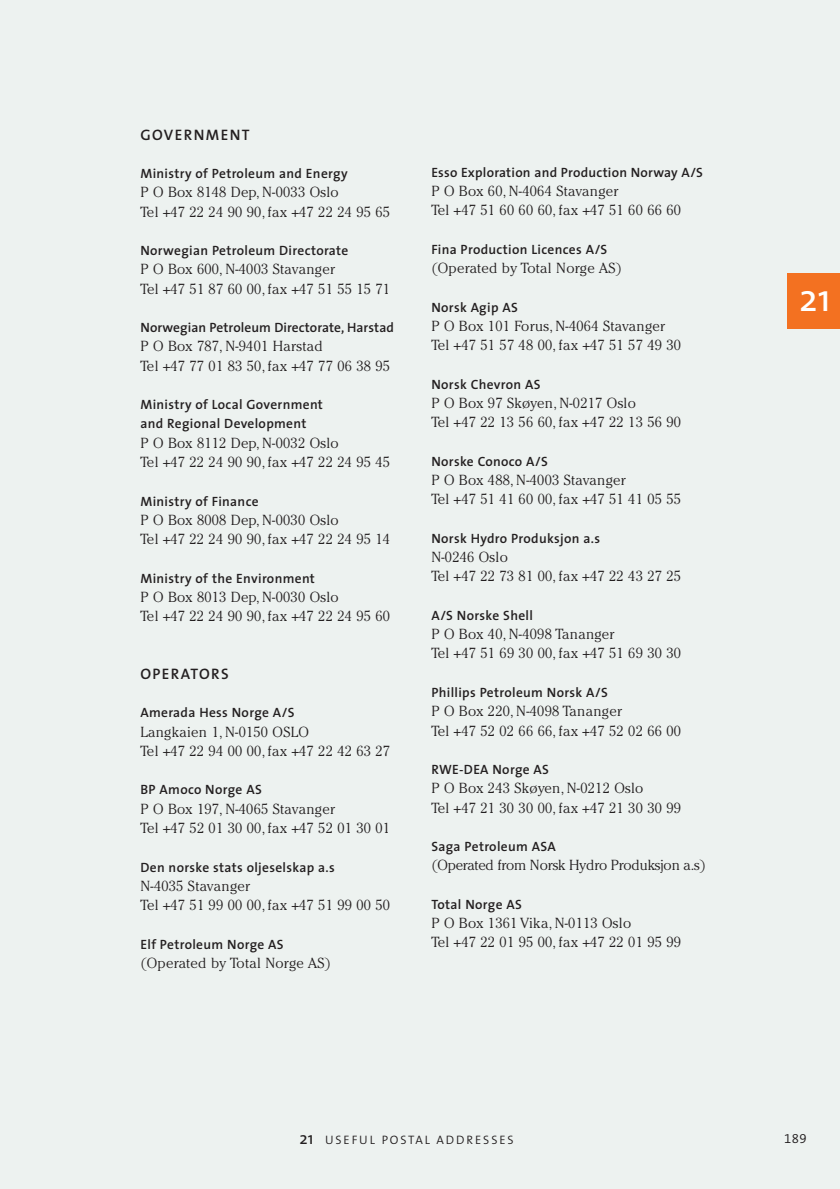
<style>
.page{position:relative;width:840px;height:1189px;background:#fff}
.page>*{position:absolute;margin:0;border:0;box-sizing:border-box;transform-origin:0 0}
.t1{font:38.32px "The Sans";color:#fff}
.t2{font:600 15.22px "The Sans";letter-spacing:.09em;color:#231f20}
.t3{font:300 14.53px/19.2px "Cheltenham";letter-spacing:.02em;color:#231f20}
.t4{font:300 14.53px "Cheltenham";letter-spacing:-.01em;color:#231f20}
.t5{font:600 13.47px/19.2px "The Sans";letter-spacing:.025em;color:#231f20}
.t6{font:600 13.47px "The Sans";letter-spacing:.005em;color:#231f20}
.t7{font:13.12px "The Sans Semi Light Expert";color:#231f20}
.t8{font:300 12.25px "The Sans";letter-spacing:.155em;color:#231f20}
.s1{font-family:"The Sans Caps";font-weight:400;font-size:14px;color:#edf2f0}
.s2{font-weight:400;font-size:17.15px}
</style>
<div class="page">
<div style="left:0;top:0;width:840px;height:1188px;background:#edf2f0"></div>
<p class="t2" style="left:140px;top:129px;width:111px">GOVERNMENT</p>
<p class="t5" style="left:140px;top:165px;width:209px">Ministry of Petroleum and Energy</p>
<p class="t3" style="left:140px;top:184px;width:251px">P O Box 8148 Dep, N-0033 Oslo<br>Tel +47 22 24 90 90, fax +47 22 24 95 65</p>
<p class="t5" style="left:140px;top:242px;width:209px">Norwegian Petroleum Directorate</p>
<p class="t3" style="left:140px;top:261px;width:251px">P O Box 600,N-4003 Stavanger<br>Tel +47 51 87 60 00, fax +47 51 55 15 71</p>
<p class="t6" style="left:140px;top:322px;width:255px">Norwegian Petroleum Directorate, Harstad</p>
<p class="t3" style="left:140px;top:338px;width:251px">P O Box 787,N-9401 Harstad<br>Tel +47 77 01 83 50, fax +47 77 06 38 95</p>
<p class="t5" style="left:140px;top:396px;width:184px">Ministry of Local Government and Regional Development</p>
<p class="t3" style="left:140px;top:434px;width:251px">P O Box 8112 Dep, N-0032 Oslo<br>Tel +47 22 24 90 90, fax +47 22 24 95 45</p>
<p class="t5" style="left:140px;top:492px;width:120px">Ministry of Finance</p>
<p class="t3" style="left:140px;top:511px;width:251px">P O Box 8008 Dep, N-0030 Oslo<br>Tel +47 22 24 90 90, fax +47 22 24 95 14</p>
<p class="t5" style="left:140px;top:569px;width:176px">Ministry of the Environment</p>
<p class="t3" style="left:140px;top:588px;width:251px">P O Box 8013 Dep, N-0030 Oslo<br>Tel +47 22 24 90 90, fax +47 22 24 95 60</p>
<p class="t2" style="left:140px;top:668px;width:90px">OPERATORS</p>
<p class="t5" style="left:140px;top:704px;width:156px">Amerada Hess Norge A/S</p>
<p class="t3" style="left:140px;top:723px;width:251px">Langkaien 1,N-0150 OSLO<br>Tel +47 22 94 00 00, fax +47 22 42 63 27</p>
<p class="t5" style="left:140px;top:781px;width:123px">BP Amoco Norge AS</p>
<p class="t3" style="left:140px;top:800px;width:251px">P O Box 197,N-4065 Stavanger<br>Tel +47 52 01 30 00, fax +47 52 01 30 01</p>
<p class="t5" style="left:140px;top:858px;width:196px">Den norske stats oljeselskap a.s</p>
<p class="t3" style="left:140px;top:877px;width:251px">N-4035 Stavanger<br>Tel +47 51 99 00 00, fax +47 51 99 00 50</p>
<p class="t5" style="left:140px;top:935px;width:145px">Elf Petroleum Norge AS</p>
<p class="t3" style="left:140px;top:954px;width:192px">(Operated by Total Norge AS)</p>
<p class="t5" style="left:431px;top:164px;width:273px">Esso Exploration and Production Norway A/S</p>
<p class="t3" style="left:431px;top:183px;width:251px">P O Box 60,N-4064 Stavanger<br>Tel +47 51 60 60 60, fax +47 51 60 66 60</p>
<p class="t5" style="left:431px;top:241px;width:177px">Fina Production Licences A/S</p>
<p class="t3" style="left:431px;top:260px;width:192px">(Operated by Total Norge AS)</p>
<p class="t5" style="left:431px;top:299px;width:88px">Norsk Agip AS</p>
<p class="t3" style="left:431px;top:318px;width:251px">P O Box 101 Forus, N-4064 Stavanger<br>Tel +47 51 57 48 00, fax +47 51 57 49 30</p>
<p class="t5" style="left:431px;top:376px;width:111px">Norsk Chevron AS</p>
<p class="t3" style="left:431px;top:395px;width:251px">P O Box 97 Skøyen, N-0217 Oslo<br>Tel +47 22 13 56 60, fax +47 22 13 56 90</p>
<p class="t5" style="left:431px;top:453px;width:118px">Norske Conoco A/S</p>
<p class="t3" style="left:431px;top:472px;width:251px">P O Box 488,N-4003 Stavanger<br>Tel +47 51 41 60 00, fax +47 51 41 05 55</p>
<p class="t5" style="left:431px;top:530px;width:170px">Norsk Hydro Produksjon a.s</p>
<p class="t3" style="left:431px;top:549px;width:251px">N-0246 Oslo<br>Tel +47 22 73 81 00, fax +47 22 43 27 25</p>
<p class="t5" style="left:431px;top:607px;width:103px">A/S Norske Shell</p>
<p class="t3" style="left:431px;top:626px;width:251px">P O Box 40,N-4098 Tananger<br>Tel +47 51 69 30 00, fax +47 51 69 30 30</p>
<p class="t5" style="left:431px;top:684px;width:178px">Phillips Petroleum Norsk A/S</p>
<p class="t3" style="left:431px;top:703px;width:251px">P O Box 220,N-4098 Tananger<br>Tel +47 52 02 66 66, fax +47 52 02 66 00</p>
<p class="t5" style="left:431px;top:761px;width:119px">RWE-DEA Norge AS</p>
<p class="t3" style="left:431px;top:780px;width:251px">P O Box 243 Skøyen, N-0212 Oslo<br>Tel +47 21 30 30 00, fax +47 21 30 30 99</p>
<p class="t5" style="left:431px;top:838px;width:126px">Saga Petroleum ASA</p>
<p class="t4" style="left:431px;top:860px;width:276px">(Operated from Norsk Hydro Produksjon a.s)</p>
<p class="t5" style="left:431px;top:895px;width:92px">Total Norge AS</p>
<p class="t3" style="left:431px;top:914px;width:251px">P O Box 1361 Vika,N-0113 Oslo<br>Tel +47 22 01 95 00, fax +47 22 01 95 99</p>
<p class="t8" style="left:300px;top:1135px;width:216px"><span class="s1">21</span><span class="s2">21</span> USEFUL POSTAL ADDRESSES</p>
<h1 class="t1" style="left:799px;top:283px;width:33px">21</h1>
<p class="t7" style="left:784px;top:1130px;width:24px">189</p>
</div>
